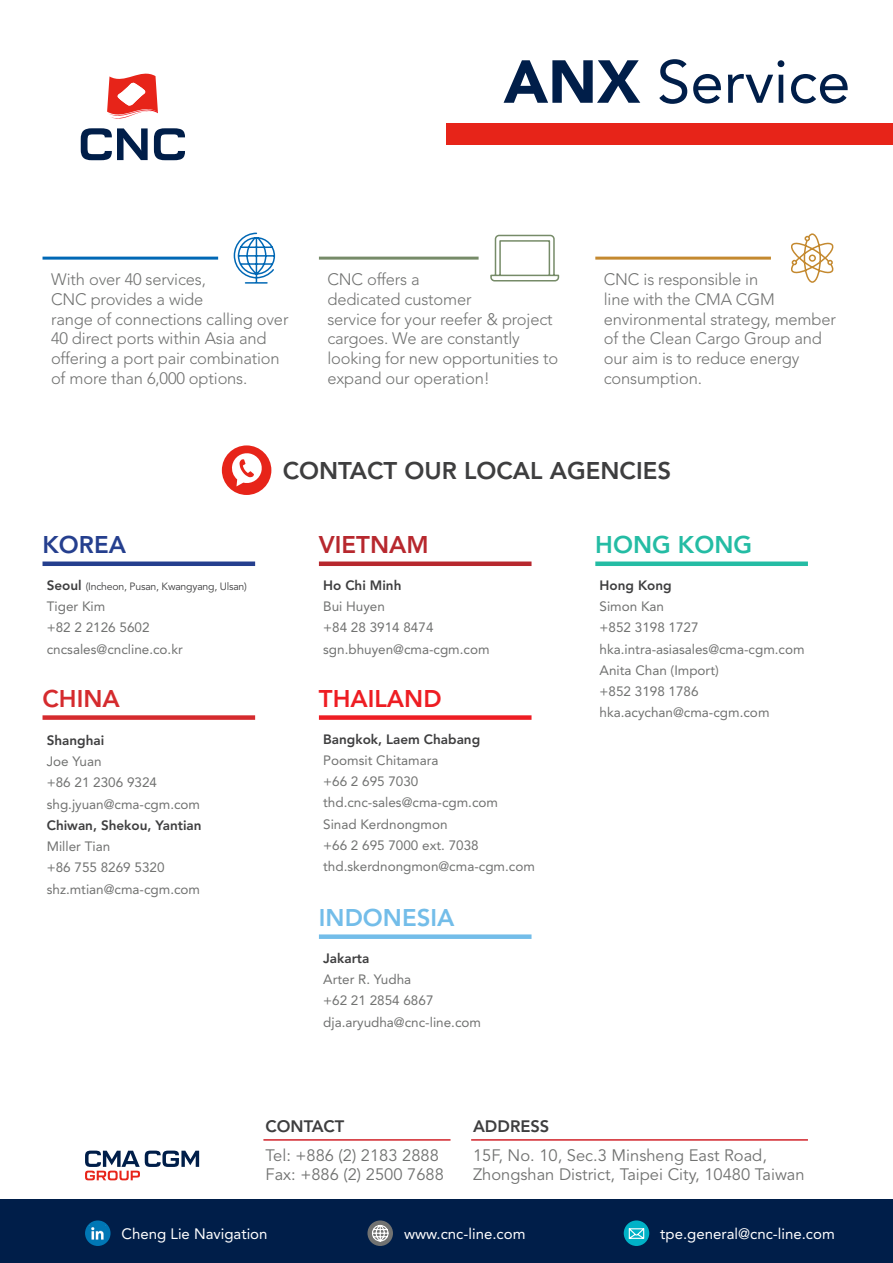
<style>
.page{position:relative;width:893px;height:1263px;background:#fff}
.page>*{position:absolute;margin:0;border:0;box-sizing:border-box;transform-origin:0 0}
.t1{font:60px "Avenir LT Std";color:#001e49}
.t2{font:800 24px "Avenir LT Std";color:#3e3e3f}
.t3{font:800 24px "Avenir LT Std";color:#73bde9}
.t4{font:800 24px "Avenir LT Std";color:#24bca4}
.t5{font:800 24px "Avenir LT Std";color:#ee1d23}
.t6{font:800 24px "Avenir LT Std";color:#b7282e}
.t7{font:800 24px "Avenir LT Std";color:#d52b2e}
.t8{font:800 24px "Avenir LT Std";color:#253f8e}
.t9{font:300 16.5px/19.8px "Avenir LT Std";letter-spacing:-.01em;color:#717271}
.t10{font:16.5px/19.8px "Avenir LT Std";color:#717271}
.t11{font:800 16.5px "Avenir LT Std";color:#3e3e3f}
.t12{font:15px "Avenir LT Std";color:#fff}
.t13{font:13.5px "Avenir LT Std";color:#717271}
.t14{font:800 13.5px "Avenir LT Std";color:#3e3e3f}
.t15{font:10.5px "Avenir LT Std";letter-spacing:-.02em;color:#3e3e3f}
.s1{font-weight:900}
.s2{font-weight:800;font-size:13.5px}
</style>
<div class="page">
<div style="left:0;top:1199px;width:893px;height:64px;background:#001e49"></div>
<svg style="left:107px;top:73px;width:51px;height:46px"></svg>
<svg style="left:81px;top:128px;width:67px;height:32px"></svg>
<svg style="left:154px;top:128px;width:31px;height:32px"></svg>
<div style="left:85px;top:1220px;width:26px;height:26px;background:#0077b5;border-radius:50%"></div>
<img style="left:91px;top:1227px;width:13px;height:13px">
<svg style="left:367px;top:1220px;width:26px;height:26px"></svg>
<svg style="left:371px;top:1224px;width:18px;height:18px"></svg>
<div style="left:624px;top:1220px;width:25px;height:26px;background:#00b2c7;border-radius:50%"></div>
<svg style="left:628px;top:1228px;width:17px;height:11px"></svg>
<hr style="left:263px;top:1139px;width:187px;height:2px;background:#d1232a">
<hr style="left:471px;top:1139px;width:337px;height:2px;background:#d1232a">
<svg style="left:85px;top:1150px;width:114px;height:30px"></svg>
<div style="left:43px;top:715px;width:212px;height:5px;background:#d52b2e"></div>
<div style="left:595px;top:561px;width:213px;height:5px;background:#24bca4"></div>
<div style="left:43px;top:561px;width:212px;height:5px;background:#253f8e"></div>
<div style="left:319px;top:934px;width:212px;height:5px;background:#73bde9"></div>
<div style="left:319px;top:561px;width:212px;height:5px;background:#b7282e"></div>
<div style="left:319px;top:715px;width:212px;height:5px;background:#ee1d23"></div>
<div style="left:222px;top:445px;width:49px;height:50px;background:#e72419;border-radius:50%"></div>
<svg style="left:232px;top:453px;width:30px;height:33px"></svg>
<svg style="left:233px;top:232px;width:43px;height:52px"></svg>
<hr style="left:43px;top:257px;width:175px;height:3px;background:#0168b5">
<svg style="left:490px;top:234px;width:70px;height:48px"></svg>
<hr style="left:319px;top:257px;width:160px;height:3px;background:#768b68">
<svg style="left:791px;top:233px;width:43px;height:50px"></svg>
<hr style="left:595px;top:257px;width:176px;height:3px;background:#c4892f">
<div style="left:446px;top:123px;width:447px;height:21px;background:#e72419"></div>
<p class="t1" style="left:504px;top:47px;width:348px"><span class="s1">ANX</span> Service</p>
<p class="t9" style="left:51px;top:269px;width:157px">With over 40 services,</p>
<p class="t9" style="left:51px;top:289px;width:154px">CNC provides a wide</p>
<p class="t9" style="left:51px;top:309px;width:239px">range of connections calling over<br>40 direct ports within Asia and offering a port pair combination of more than 6,000 options.</p>
<p class="t9" style="left:327px;top:269px;width:94px">CNC offers a</p>
<p class="t9" style="left:327px;top:289px;width:146px">dedicated customer</p>
<p class="t9" style="left:327px;top:309px;width:232px">service for your reefer &amp; project cargoes. We are constantly looking for new opportunities to expand our operation!</p>
<p class="t9" style="left:604px;top:269px;width:156px">CNC is responsible in</p>
<p class="t9" style="left:604px;top:289px;width:172px">line with the CMA CGM</p>
<p class="t9" style="left:604px;top:309px;width:234px">environmental strategy, member of the Clean Cargo Group and our aim is to reduce energy</p>
<p class="t9" style="left:604px;top:368px;width:100px">consumption.</p>
<p class="t2" style="left:283px;top:457px;width:390px">CONTACT OUR LOCAL AGENCIES</p>
<p class="t8" style="left:43px;top:531px;width:85px">KOREA</p>
<p class="t4" style="left:595px;top:531px;width:158px">HONG KONG</p>
<p class="t6" style="left:319px;top:531px;width:111px">VIETNAM</p>
<p class="t15" style="left:47px;top:580px;width:202px"><span class="s2">Seoul</span> (Incheon, Pusan, Kwangyang, Ulsan)</p>
<p class="t13" style="left:47px;top:599px;width:60px">Tiger Kim</p>
<p class="t13" style="left:47px;top:620px;width:104px">+82 2 2126 5602</p>
<p class="t13" style="left:47px;top:641px;width:138px">cncsales@cncline.co.kr</p>
<p class="t7" style="left:43px;top:685px;width:79px">CHINA</p>
<p class="t14" style="left:47px;top:732px;width:59px">Shanghai</p>
<p class="t13" style="left:47px;top:753px;width:56px">Joe Yuan</p>
<p class="t13" style="left:47px;top:775px;width:112px">+86 21 2306 9324</p>
<p class="t13" style="left:47px;top:796px;width:155px">shg.jyuan@cma-cgm.com</p>
<p class="t14" style="left:47px;top:817px;width:156px">Chiwan, Shekou, Yantian</p>
<p class="t13" style="left:47px;top:838px;width:65px">Miller Tian</p>
<p class="t13" style="left:47px;top:860px;width:119px">+86 755 8269 5320</p>
<p class="t13" style="left:47px;top:881px;width:155px">shz.mtian@cma-cgm.com</p>
<p class="t14" style="left:323px;top:577px;width:80px">Ho Chi Minh</p>
<p class="t13" style="left:323px;top:599px;width:63px">Bui Huyen</p>
<p class="t13" style="left:323px;top:620px;width:112px">+84 28 3914 8474</p>
<p class="t13" style="left:323px;top:641px;width:168px">sgn.bhuyen@cma-cgm.com</p>
<p class="t5" style="left:319px;top:685px;width:124px">THAILAND</p>
<p class="t14" style="left:323px;top:731px;width:158px">Bangkok, Laem Chabang</p>
<p class="t13" style="left:323px;top:752px;width:117px">Poomsit Chitamara</p>
<p class="t13" style="left:323px;top:774px;width:97px">+66 2 695 7030</p>
<p class="t13" style="left:323px;top:795px;width:176px">thd.cnc-sales@cma-cgm.com</p>
<p class="t13" style="left:323px;top:816px;width:126px">Sinad Kerdnongmon</p>
<p class="t13" style="left:323px;top:837px;width:157px">+66 2 695 7000 ext. 7038</p>
<p class="t13" style="left:323px;top:859px;width:213px">thd.skerdnongmon@cma-cgm.com</p>
<p class="t3" style="left:319px;top:904px;width:137px">INDONESIA</p>
<p class="t14" style="left:323px;top:950px;width:48px">Jakarta</p>
<p class="t13" style="left:323px;top:971px;width:90px">Arter R. Yudha</p>
<p class="t13" style="left:323px;top:993px;width:112px">+62 21 2854 6867</p>
<p class="t13" style="left:323px;top:1014px;width:159px">dja.aryudha@cnc-line.com</p>
<p class="t14" style="left:600px;top:577px;width:74px">Hong Kong</p>
<p class="t13" style="left:600px;top:599px;width:66px">Simon Kan</p>
<p class="t13" style="left:600px;top:620px;width:101px">+852 3198 1727</p>
<p class="t13" style="left:600px;top:641px;width:206px">hka.intra-asiasales@cma-cgm.com</p>
<p class="t13" style="left:600px;top:662px;width:121px">Anita Chan (Import)</p>
<p class="t13" style="left:600px;top:684px;width:101px">+852 3198 1786</p>
<p class="t13" style="left:600px;top:705px;width:171px">hka.acychan@cma-cgm.com</p>
<p class="t11" style="left:266px;top:1116px;width:80px">CONTACT</p>
<p class="t10" style="left:266px;top:1145px;width:175px">Tel: +886 (2) 2183 2888</p>
<p class="t10" style="left:266px;top:1165px;width:180px">Fax: +886 (2) 2500 7688</p>
<p class="t11" style="left:473px;top:1116px;width:78px">ADDRESS</p>
<p class="t10" style="left:473px;top:1145px;width:333px">15F, No. 10, Sec.3 Minsheng East Road,<br>Zhongshan District, Taipei City, 10480 Taiwan</p>
<p class="t12" style="left:122px;top:1224px;width:147px">Cheng Lie Navigation</p>
<p class="t12" style="left:404px;top:1224px;width:123px">www.cnc-line.com</p>
<p class="t12" style="left:660px;top:1224px;width:176px">tpe.general@cnc-line.com</p>
</div>
